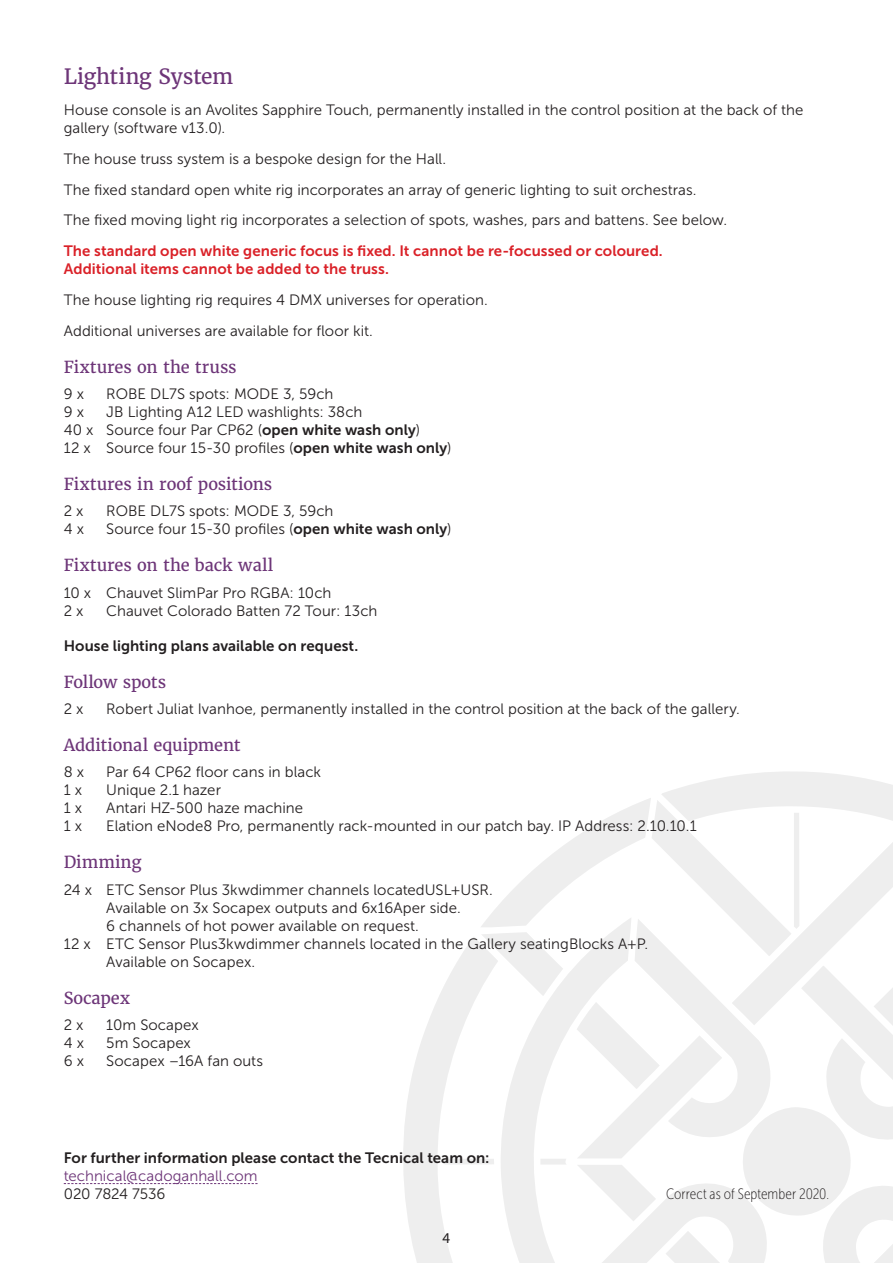
<style>
.page{position:relative;width:893px;height:1263px;background:#fff}
.page>*{position:absolute;margin:0;border:0;box-sizing:border-box;transform-origin:0 0}
.Subhead{font:21px "Merriweather";letter-spacing:-.015em;color:#6d3578}
.Copy_header{font:16.5px "Merriweather";letter-spacing:-.005em;color:#6d3578}
.Copy{font:15px/18px "Museo Sans 300";letter-spacing:.005em;color:#231f20}
.Copy-2{font:15px/18px "Museo Sans 700";letter-spacing:.005em;color:#231f20}
.Copy-3{font:15px/18px "Museo Sans 700";letter-spacing:.005em;color:#da2128}
.Copy-4{font:15px "Museo Sans Cond 100";letter-spacing:.005em;color:#231f20}
.t1{font:15px "Myriad Pro";color:#231f20}
.s1{font-family:"Museo Sans 700"}
.s2{font-family:"Museo Sans 300";color:#6d3578}
.s3{font-family:"Museo Sans 300"}
</style>
<div class="page">
<svg style="left:403px;top:772px;width:490px;height:491px"></svg>
<svg style="left:64px;top:1183px;width:194px;height:1px"></svg>
<p class="Subhead" style="left:64px;top:64px;width:171px">Lighting System</p>
<p class="Copy" style="left:64px;top:101px;width:741px">House console is an Avolites Sapphire Touch, permanently installed in the control position at the back of the gallery (software v13.0).</p>
<p class="Copy" style="left:64px;top:150px;width:384px">The house truss system is a bespoke design for the Hall.</p>
<p class="Copy" style="left:64px;top:181px;width:634px">The fixed standard open white rig incorporates an array of generic lighting to suit orchestras.</p>
<p class="Copy" style="left:64px;top:211px;width:665px">The fixed moving light rig incorporates a selection of spots, washes, pars and battens. See below.</p>
<p class="Copy-3" style="left:64px;top:242px;width:600px">The standard open white generic focus is fixed. It cannot be re-focussed or coloured.<br>Additional items cannot be added to the truss.</p>
<p class="Copy" style="left:64px;top:291px;width:426px">The house lighting rig requires 4 DMX universes for operation.</p>
<p class="Copy" style="left:64px;top:322px;width:311px">Additional universes are available for floor kit.</p>
<p class="Copy_header" style="left:64px;top:356px;width:174px">Fixtures on the truss</p>
<p class="Copy" style="left:64px;top:385px;width:22px">9 x</p>
<p class="Copy" style="left:106px;top:385px;width:229px">ROBE DL7S spots: MODE 3, 59ch</p>
<p class="Copy" style="left:64px;top:403px;width:22px">9 x</p>
<p class="Copy" style="left:64px;top:403px;width:389px;text-indent:43px">JB Lighting A12 LED washlights: 38ch<br>40 x Source four Par CP62 (<span class="s1">open white wash only</span>)<br>12 x Source four 15-30 profiles (<span class="s1">open white wash only</span>)</p>
<p class="Copy_header" style="left:64px;top:474px;width:210px">Fixtures in roof positions</p>
<p class="Copy" style="left:64px;top:502px;width:21px">2 x</p>
<p class="Copy" style="left:106px;top:502px;width:229px">ROBE DL7S spots: MODE 3, 59ch</p>
<p class="Copy" style="left:64px;top:520px;width:22px">4 x</p>
<p class="Copy" style="left:106px;top:520px;width:347px">Source four 15-30 profiles (<span class="s1">open white wash only</span>)</p>
<p class="Copy_header" style="left:64px;top:555px;width:211px">Fixtures on the back wall</p>
<p class="Copy" style="left:64px;top:584px;width:269px">10 x Chauvet SlimPar Pro RGBA: 10ch<br>2 x</p>
<p class="Copy" style="left:106px;top:602px;width:273px">Chauvet Colorado Batten 72 Tour: 13ch</p>
<p class="Copy-2" style="left:64px;top:636px;width:296px">House lighting plans available on request.</p>
<p class="Copy_header" style="left:64px;top:671px;width:104px">Follow spots</p>
<p class="Copy" style="left:64px;top:700px;width:21px">2 x</p>
<p class="Copy" style="left:106px;top:700px;width:635px">Robert Juliat Ivanhoe, permanently installed in the control position at the back of the gallery.</p>
<p class="Copy_header" style="left:64px;top:735px;width:178px">Additional equipment</p>
<p class="Copy" style="left:64px;top:763px;width:22px">8 x</p>
<p class="Copy" style="left:106px;top:763px;width:216px">Par 64 CP62 floor cans in black</p>
<p class="Copy" style="left:64px;top:781px;width:20px">1 x</p>
<p class="Copy" style="left:106px;top:781px;width:116px">Unique 2.1 hazer</p>
<p class="Copy" style="left:64px;top:799px;width:20px">1 x</p>
<p class="Copy" style="left:106px;top:799px;width:198px">Antari HZ-500 haze machine</p>
<p class="Copy" style="left:64px;top:817px;width:20px">1 x</p>
<p class="Copy" style="left:106px;top:817px;width:592px">Elation eNode8 Pro, permanently rack-mounted in our patch bay. IP Address: 2.10.10.1</p>
<p class="Copy_header" style="left:64px;top:852px;width:79px">Dimming</p>
<p class="Copy" style="left:64px;top:881px;width:431px">24 x ETC Sensor Plus 3kwdimmer channels locatedUSL+USR.</p>
<p class="Copy" style="left:106px;top:899px;width:356px">Available on 3x Socapex outputs and 6x16Aper side.</p>
<p class="Copy" style="left:106px;top:917px;width:314px">6 channels of hot power available on request.</p>
<p class="Copy" style="left:64px;top:935px;width:586px">12 x ETC Sensor Plus3kwdimmer channels located in the Gallery seatingBlocks A+P.</p>
<p class="Copy" style="left:106px;top:953px;width:150px">Available on Socapex.</p>
<p class="Copy_header" style="left:64px;top:987px;width:68px">Socapex</p>
<p class="Copy" style="left:64px;top:1016px;width:21px">2 x</p>
<p class="Copy" style="left:106px;top:1016px;width:94px">10m Socapex</p>
<p class="Copy" style="left:64px;top:1034px;width:22px">4 x</p>
<p class="Copy" style="left:106px;top:1034px;width:86px">5m Socapex</p>
<p class="Copy" style="left:64px;top:1052px;width:22px">6 x</p>
<p class="Copy" style="left:106px;top:1052px;width:158px">Socapex –16A fan outs</p>
<p class="Copy-2" style="left:64px;top:1148px;width:427px">For further information please contact the Tecnical team on: <span class="s2">technical@cadoganhall.com<br></span><span class="s3">020 7824 7536</span></p>
<p class="t1" style="left:443px;top:1229px;width:9px">4</p>
<p class="Copy-4" style="left:666px;top:1186px;width:165px">Correct as of September 2020.</p>
</div>
